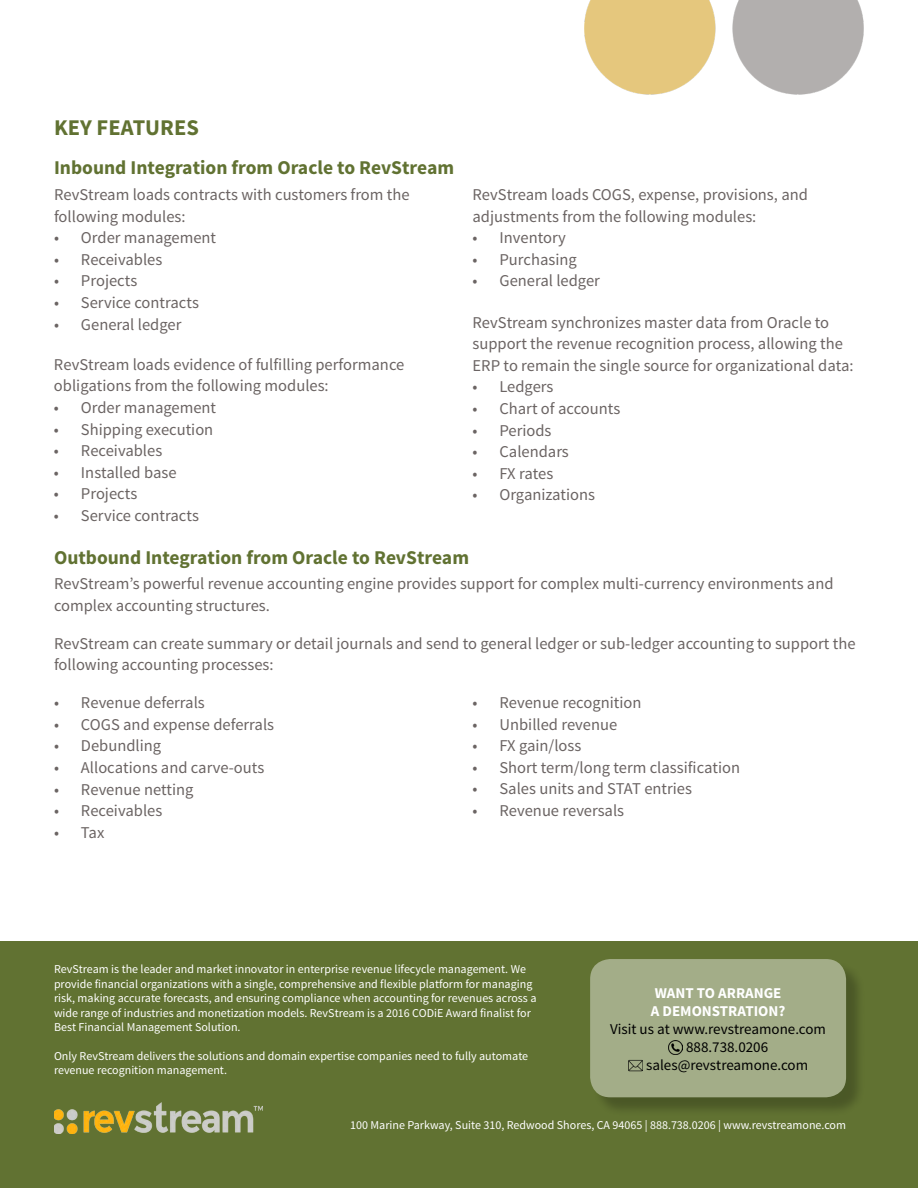
<style>
.page{position:relative;width:918px;height:1188px;background:#fff}
.page>*{position:absolute;margin:0;border:0;box-sizing:border-box;transform-origin:0 0}
.t1{font:700 22.5px "Source Sans Pro";color:#617232}
.t2{font:700 19.5px "Source Sans Pro";color:#617232}
.t3{font:16.5px/21.6px "Source Sans Pro";color:#6b6463}
.t4{font:15px "Source Sans Pro";color:#000}
.t5{font:700 15px/18px "Source Sans Pro";color:#fff}
.t6{font:12px/14.4px "Source Sans Pro";color:#fff}
</style>
<div class="page">
<div style="left:0;top:942px;width:918px;height:246px;background:#617232"></div>
<div style="left:592px;top:961px;width:273px;height:155px;background:#000;opacity:.23"></div>
<div style="left:590px;top:959px;width:256px;height:138px;background:#a3ad88;border-radius:20px"></div>
<img style="left:669px;top:1041px;width:14px;height:14px">
<img style="left:629px;top:1059px;width:14px;height:13px">
<img style="left:584px;top:0;width:280px;height:94px">
<img style="left:54px;top:1103px;width:208px;height:31px">
<h1 class="t1" style="left:54px;top:113px;width:146px">KEY FEATURES</h1>
<p class="t2" style="left:54px;top:155px;width:402px">Inbound Integration from Oracle to RevStream</p>
<p class="t3" style="left:54px;top:184px;width:357px">RevStream loads contracts with customers from the following modules:</p>
<p class="t3" style="left:54px;top:227px;width:164px">• Order management</p>
<p class="t3" style="left:54px;top:249px;width:110px">• Receivables</p>
<p class="t3" style="left:54px;top:270px;width:85px">• Projects</p>
<p class="t3" style="left:54px;top:292px;width:146px">• Service contracts</p>
<p class="t3" style="left:54px;top:314px;width:129px">• General ledger</p>
<p class="t3" style="left:54px;top:354px;width:352px">RevStream loads evidence of fulfilling performance obligations from the following modules:</p>
<p class="t3" style="left:54px;top:397px;width:164px">• Order management</p>
<p class="t3" style="left:54px;top:419px;width:161px">• Shipping execution</p>
<p class="t3" style="left:54px;top:440px;width:110px">• Receivables</p>
<p class="t3" style="left:54px;top:462px;width:124px">• Installed base</p>
<p class="t3" style="left:54px;top:483px;width:85px">• Projects</p>
<p class="t3" style="left:54px;top:505px;width:146px">• Service contracts</p>
<p class="t3" style="left:472px;top:184px;width:337px">RevStream loads COGS, expense, provisions, and adjustments from the following modules:</p>
<p class="t3" style="left:472px;top:227px;width:95px">• Inventory</p>
<p class="t3" style="left:472px;top:249px;width:106px">• Purchasing</p>
<p class="t3" style="left:472px;top:270px;width:129px">• General ledger</p>
<p class="t3" style="left:472px;top:312px;width:383px">RevStream synchronizes master data from Oracle to support the revenue recognition process, allowing the<br>ERP to remain the single source for organizational data:</p>
<p class="t3" style="left:472px;top:376px;width:82px">• Ledgers</p>
<p class="t3" style="left:472px;top:398px;width:149px">• Chart of accounts</p>
<p class="t3" style="left:472px;top:420px;width:81px">• Periods</p>
<p class="t3" style="left:472px;top:441px;width:98px">• Calendars</p>
<p class="t3" style="left:472px;top:463px;width:82px">• FX rates</p>
<p class="t3" style="left:472px;top:484px;width:124px">• Organizations</p>
<p class="t2" style="left:54px;top:545px;width:417px">Outbound Integration from Oracle to RevStream</p>
<p class="t3" style="left:54px;top:573px;width:781px">RevStream’s powerful revenue accounting engine provides support for complex multi-currency environments and complex accounting structures.</p>
<p class="t3" style="left:54px;top:633px;width:803px">RevStream can create summary or detail journals and send to general ledger or sub-ledger accounting to support the following accounting processes:</p>
<p class="t3" style="left:54px;top:692px;width:152px">• Revenue deferrals</p>
<p class="t3" style="left:54px;top:714px;width:222px">• COGS and expense deferrals</p>
<p class="t3" style="left:54px;top:735px;width:109px">• Debundling</p>
<p class="t3" style="left:54px;top:757px;width:212px">• Allocations and carve-outs</p>
<p class="t3" style="left:54px;top:779px;width:141px">• Revenue netting</p>
<p class="t3" style="left:54px;top:800px;width:110px">• Receivables</p>
<p class="t3" style="left:54px;top:822px;width:52px">• Tax</p>
<p class="t3" style="left:472px;top:692px;width:170px">• Revenue recognition</p>
<p class="t3" style="left:472px;top:714px;width:146px">• Unbilled revenue</p>
<p class="t3" style="left:472px;top:735px;width:110px">• FX gain/loss</p>
<p class="t3" style="left:472px;top:757px;width:269px">• Short term/long term classification</p>
<p class="t3" style="left:472px;top:779px;width:221px">• Sales units and STAT entries</p>
<p class="t3" style="left:472px;top:800px;width:153px">• Revenue reversals</p>
<p class="t6" style="left:54px;top:962px;width:484px">RevStream is the leader and market innovator in enterprise revenue lifecycle management. We provide financial organizations with a single, comprehensive and flexible platform for managing risk, making accurate forecasts, and ensuring compliance when accounting for revenues across a wide range of industries and monetization models. RevStream is a 2016 CODiE Award finalist for Best Financial Management Solution.</p>
<p class="t6" style="left:54px;top:1049px;width:476px">Only RevStream delivers the solutions and domain expertise companies need to fully automate revenue recognition management.</p>
<p class="t5" style="left:651px;top:984px;width:136px">WANT TO ARRANGE<br>A DEMONSTRATION?</p>
<p class="t4" style="left:610px;top:1020px;width:217px">Visit us at www.revstreamone.com</p>
<p class="t4" style="left:686px;top:1038px;width:84px">888.738.0206</p>
<p class="t4" style="left:646px;top:1056px;width:164px">sales@revstreamone.com</p>
<p class="t6" style="left:350px;top:1118px;width:497px">100 Marine Parkway, Suite 310, Redwood Shores, CA 94065 | 888.738.0206 | www.revstreamone.com</p>
</div>
